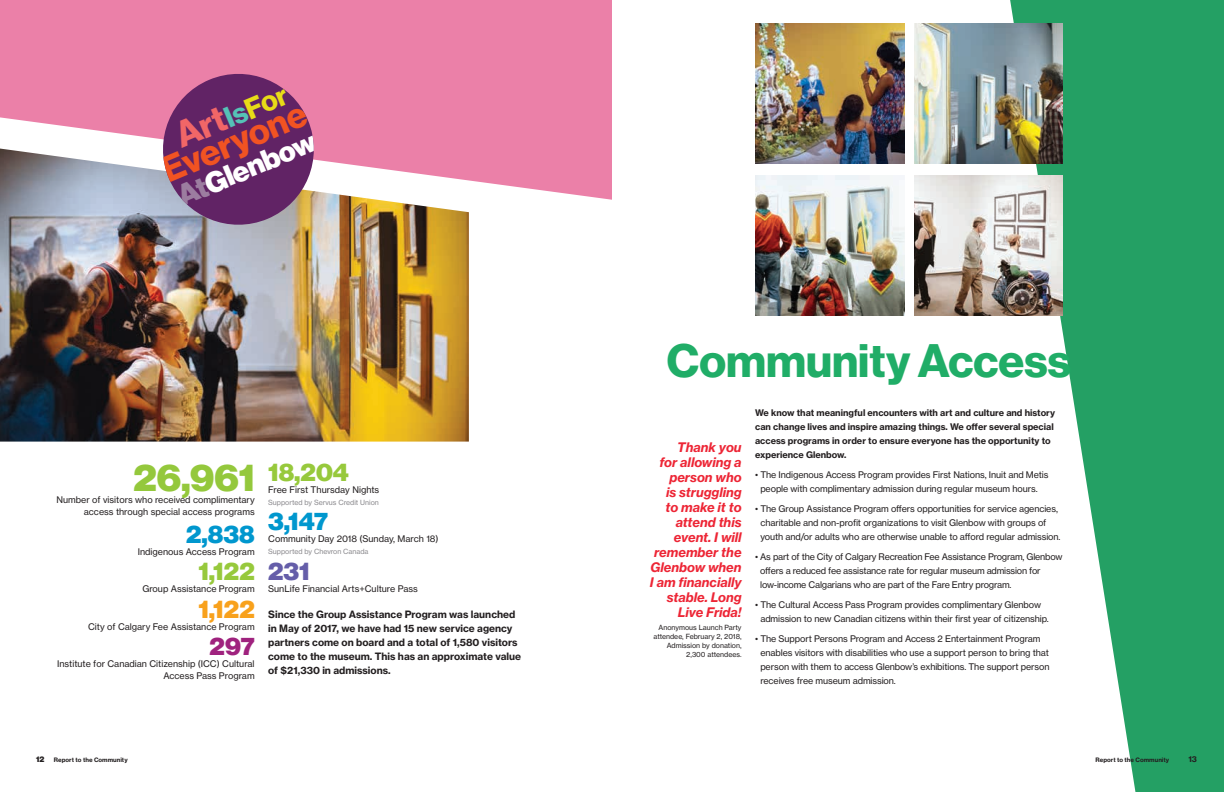
<style>
.page{position:relative;width:1224px;height:792px;background:#fff}
.page>*{position:absolute;margin:0;border:0;box-sizing:border-box;transform-origin:0 0}
.t1{font:46px "N Haas Grotesk DS Std 75 Bd";color:#20ad67}
.t2{font:38px "N Haas Grotesk DS Std 95 Blk";color:#94c83c}
.t3{font:35.9px/26.9px "N Haas Grotesk DS Std 75 Bd";color:#f15322;text-align:center}
.t4{font:28.7px "N Haas Grotesk DS Std 95 Blk";color:#fff}
.t5{font:25px "N Haas Grotesk DS Std 95 Blk";color:#97c93c}
.t6{font:25px "N Haas Grotesk DS Std 95 Blk";color:#0097ce}
.t7{font:25px "N Haas Grotesk DS Std 95 Blk";color:#f8a11c}
.t8{font:25px "N Haas Grotesk DS Std 95 Blk";color:#9f227e}
.t9{font:25px "N Haas Grotesk DS Std 95 Blk";color:#655ea9}
.t10{font:13px/15px "N Haas Grotesk TX Std 76 Bd It";color:#ed2535;text-align:right}
.t11{font:10px/14px "N Haas Grotesk TX Std 75 Bd";color:#231f20}
.t12{font:9px/14px "N Haas Grotesk TX Std 55 Rg";letter-spacing:-.01em;color:#231f20}
.t13{font:9px/14px "N Haas Grotesk TX Std 75 Bd";color:#231f20}
.t14{font:8px "N Haas Grotesk TX Std 75 Bd";color:#231f20}
.t15{font:7px/9px "N Haas Grotesk TX Std 55 Rg";color:#231f20;text-align:right}
.t16{font:7px "N Haas Grotesk TX Std 55 Rg";color:#8b8a8e}
.t17{font:6px "N Haas Grotesk TX Std 75 Bd";color:#231f20}
.s1{color:#f16667}
.s2{font-size:28.7px;color:#55c2b6}
.s3{font-size:28.7px;color:#e8dc17}
.s4{color:#9c7da0}
.s5{font-family:"N Haas Grotesk DS Std 95 Blk";font-size:8px}
</style>
<div class="page">
<svg style="left:1010px;top:0;width:214px;height:792px;fill:#24a064"></svg>
<img style="left:755px;top:24px;width:149px;height:140px">
<img style="left:755px;top:176px;width:149px;height:140px">
<img style="left:914px;top:24px;width:149px;height:140px">
<img style="left:914px;top:176px;width:149px;height:140px">
<div style="left:0;top:0;width:612px;height:200px;background:#eb80a8"></div>
<img style="left:0;top:149px;width:469px;height:293px">
<svg style="left:161px;top:72px;width:155px;height:155px;background:#7e4277"></svg>
<h3 class="t3" style="left:148px;top:135px;width:155px;rotate:-23deg"><span class="s1">Art</span><span class="s2">Is</span><span class="s3">For<br></span>Everyone</h3>
<h3 class="t4" style="left:172px;top:182px;width:149px;rotate:-23deg"><span class="s4">At</span>Glenbow</h3>
<h2 class="t2" style="left:133px;top:455px;width:123px">26,961</h2>
<p class="t12" style="left:57px;top:493px;width:200px;line-height:12px;text-align:right">Number of visitors who received complimentary access through special access programs</p>
<h3 class="t6" style="left:186px;top:519px;width:70px">2,838</h3>
<p class="t12" style="left:138px;top:544px;width:118px">Indigenous Access Program</p>
<h3 class="t5" style="left:198px;top:557px;width:58px">1,122</h3>
<p class="t12" style="left:142px;top:582px;width:114px">Group Assistance Program</p>
<h3 class="t7" style="left:198px;top:594px;width:58px">1,122</h3>
<p class="t12" style="left:88px;top:619px;width:168px">City of Calgary Fee Assistance Program</p>
<h3 class="t8" style="left:209px;top:632px;width:47px">297</h3>
<p class="t12" style="left:57px;top:658px;width:199px;line-height:12px;text-align:right">Institute for Canadian Citizenship (ICC) Cultural<br>Access Pass Program</p>
<h3 class="t5" style="left:268px;top:457px;width:82px">18,204</h3>
<p class="t12" style="left:268px;top:482px;width:113px">Free First Thursday Nights</p>
<p class="t16" style="left:268px;top:498px;width:112px">Supported by Servus Credit Union</p>
<h3 class="t6" style="left:268px;top:507px;width:62px">3,147</h3>
<p class="t12" style="left:268px;top:532px;width:172px">Community Day 2018 (Sunday, March 18)</p>
<p class="t16" style="left:268px;top:547px;width:102px">Supported by Chevron Canada</p>
<h3 class="t9" style="left:268px;top:556px;width:43px">231</h3>
<p class="t12" style="left:268px;top:581px;width:151px">SunLife Financial Arts+Culture Pass</p>
<p class="t11" style="left:268px;top:607px;width:254px">Since the Group Assistance Program was launched in May of 2017, we have had 15 new service agency partners come on board and a total of 1,580 visitors come to the museum. This has an approximate value of $21,330 in admissions.</p>
<h1 class="t1" style="left:667px;top:334px;width:406px">Community Access</h1>
<h3 class="t10" style="left:650px;top:440px;width:93px">Thank you<br>for allowing a person who<br>is struggling<br>to make it to attend this event. I will remember the<br>Glenbow when<br>I am financially stable. Long<br>Live Frida!</h3>
<p class="t15" style="left:653px;top:623px;width:90px">Anonymous Launch Party attendee, February 2, 2018,<br>Admission by donation,<br>2,300 attendees.</p>
<p class="t13" style="left:755px;top:406px;width:302px">We know that meaningful encounters with art and culture and history can change lives and inspire amazing things. We offer several special access programs in order to ensure everyone has the opportunity to experience Glenbow.</p>
<p class="t12" style="left:760px;top:468px;width:290px;text-indent:-5px">• The Indigenous Access Program provides First Nations, Inuit and Metis people with complimentary admission during regular museum hours.</p>
<p class="t12" style="left:760px;top:502px;width:302px;text-indent:-5px">• The Group Assistance Program offers opportunities for service agencies, charitable and non-profit organizations to visit Glenbow with groups of youth and/or adults who are otherwise unable to afford regular admission.</p>
<p class="t12" style="left:760px;top:550px;width:304px;text-indent:-5px">• As part of the City of Calgary Recreation Fee Assistance Program, Glenbow offers a reduced fee assistance rate for regular museum admission for low-income Calgarians who are part of the Fare Entry program.</p>
<p class="t12" style="left:760px;top:598px;width:290px;text-indent:-5px">• The Cultural Access Pass Program provides complimentary Glenbow admission to new Canadian citizens within their first year of citizenship.</p>
<p class="t12" style="left:760px;top:632px;width:291px;text-indent:-5px">• The Support Persons Program and Access 2 Entertainment Program enables visitors with disabilities who use a support person to bring that person with them to access Glenbow’s exhibitions. The support person receives free museum admission.</p>
<p class="t17" style="left:36px;top:756px;width:93px"><span class="s5">12</span> Report to the Community</p>
<p class="t17" style="left:1096px;top:756px;width:75px">Report to the Community</p>
<p class="t14" style="left:1188px;top:754px;width:10px">13</p>
</div>
